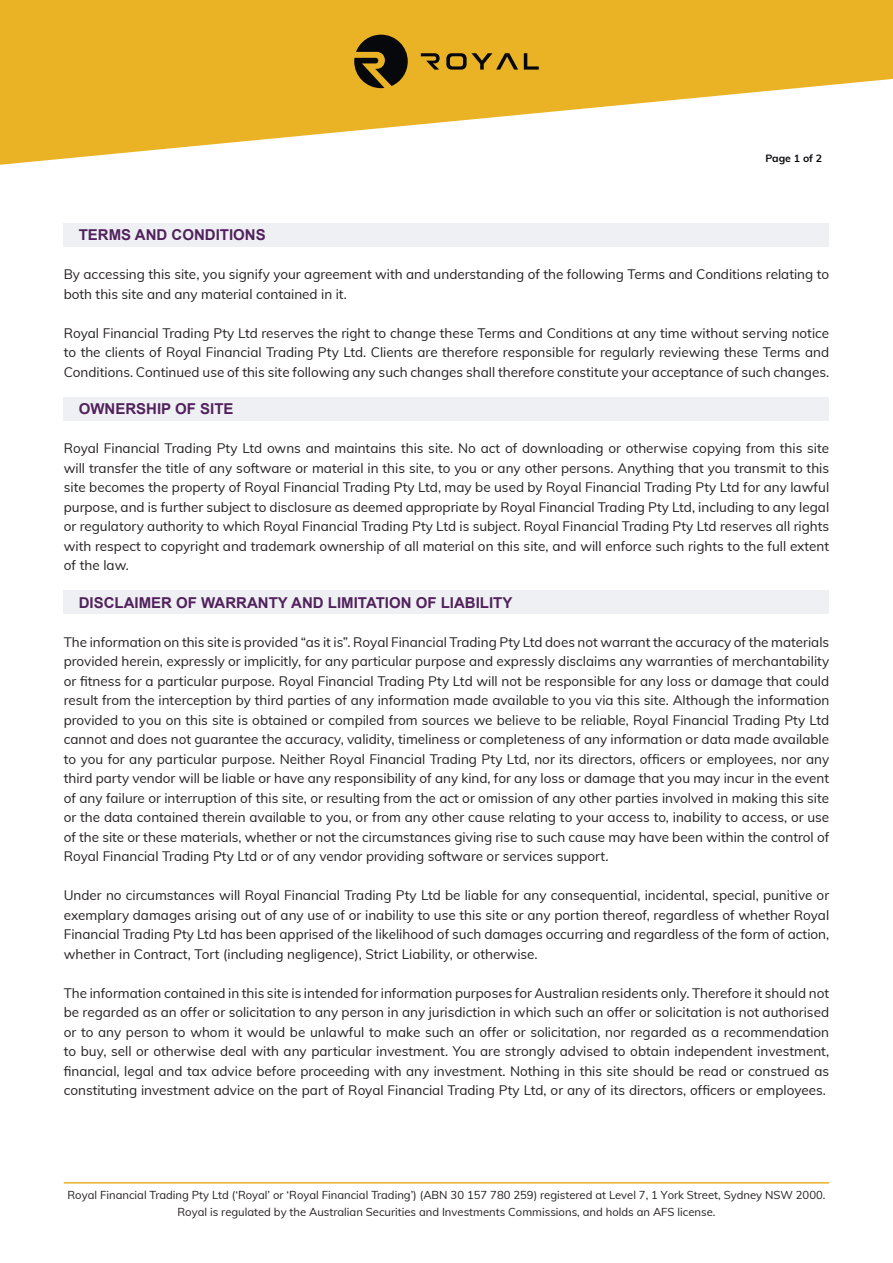
<style>
.page{position:relative;width:893px;height:1263px;background:#fff}
.page>*{position:absolute;margin:0;border:0;box-sizing:border-box;transform-origin:0 0}
.t1{font:700 15px "Arial";color:#51225c}
.Normal_Text{font:13.5px/19.5px "Muli";color:#231f20;text-align:justify}
.t2{font:11.25px/16.2px "Muli";color:#231f20;text-align:center}
.t3{font:700 10.5px "Muli";color:#07080c}
</style>
<div class="page">
<svg style="left:0;top:0;width:893px;height:165px;fill:#e9b325"></svg>
<svg style="left:421px;top:53px;width:19px;height:17px"></svg>
<svg style="left:524px;top:53px;width:15px;height:17px"></svg>
<svg style="left:446px;top:53px;width:72px;height:17px"></svg>
<svg style="left:354px;top:35px;width:54px;height:53px;background:#5b4815"></svg>
<hr style="left:64px;top:1182px;width:765px;height:1px;background:#e9b325">
<div style="left:64px;top:223px;width:765px;height:24px;background:#eff0f4"></div>
<div style="left:64px;top:397px;width:765px;height:24px;background:#eff0f4"></div>
<div style="left:64px;top:590px;width:765px;height:24px;background:#eff0f4"></div>
<p class="t3" style="left:765px;top:151px;width:58px">Page 1 of 2</p>
<p class="t1" style="left:79px;top:225px;width:188px">TERMS AND CONDITIONS</p>
<p class="Normal_Text" style="left:64px;top:264px;width:767px">By accessing this site, you signify your agreement with and understanding of the following Terms and Conditions relating to both this site and any material contained in it.</p>
<p class="Normal_Text" style="left:64px;top:323px;width:767px">Royal Financial Trading Pty Ltd reserves the right to change these Terms and Conditions at any time without serving notice to the clients of Royal Financial Trading Pty Ltd. Clients are therefore responsible for regularly reviewing these Terms and Conditions. Continued use of this site following any such changes shall therefore constitute your acceptance of such changes.</p>
<p class="t1" style="left:79px;top:399px;width:156px">OWNERSHIP OF SITE</p>
<p class="Normal_Text" style="left:64px;top:438px;width:767px">Royal Financial Trading Pty Ltd owns and maintains this site. No act of downloading or otherwise copying from this site will transfer the title of any software or material in this site, to you or any other persons. Anything that you transmit to this site becomes the property of Royal Financial Trading Pty Ltd, may be used by Royal Financial Trading Pty Ltd for any lawful purpose, and is further subject to disclosure as deemed appropriate by Royal Financial Trading Pty Ltd, including to any legal or regulatory authority to which Royal Financial Trading Pty Ltd is subject. Royal Financial Trading Pty Ltd reserves all rights with respect to copyright and trademark ownership of all material on this site, and will enforce such rights to the full extent of the law.</p>
<p class="t1" style="left:79px;top:593px;width:435px">DISCLAIMER OF WARRANTY AND LIMITATION OF LIABILITY</p>
<p class="Normal_Text" style="left:64px;top:632px;width:767px">The information on this site is provided “as it is”. Royal Financial Trading Pty Ltd does not warrant the accuracy of the materials provided herein, expressly or implicitly, for any particular purpose and expressly disclaims any warranties of merchantability or fitness for a particular purpose. Royal Financial Trading Pty Ltd will not be responsible for any loss or damage that could result from the interception by third parties of any information made available to you via this site. Although the information provided to you on this site is obtained or compiled from sources we believe to be reliable, Royal Financial Trading Pty Ltd cannot and does not guarantee the accuracy, validity, timeliness or completeness of any information or data made available to you for any particular purpose. Neither Royal Financial Trading Pty Ltd, nor its directors, officers or employees, nor any third party vendor will be liable or have any responsibility of any kind, for any loss or damage that you may incur in the event of any failure or interruption of this site, or resulting from the act or omission of any other parties involved in making this site or the data contained therein available to you, or from any other cause relating to your access to, inability to access, or use of the site or these materials, whether or not the circumstances giving rise to such cause may have been within the control of Royal Financial Trading Pty Ltd or of any vendor providing software or services support.</p>
<p class="Normal_Text" style="left:64px;top:885px;width:767px">Under no circumstances will Royal Financial Trading Pty Ltd be liable for any consequential, incidental, special, punitive or exemplary damages arising out of any use of or inability to use this site or any portion thereof, regardless of whether Royal Financial Trading Pty Ltd has been apprised of the likelihood of such damages occurring and regardless of the form of action, whether in Contract, Tort (including negligence), Strict Liability, or otherwise.</p>
<p class="Normal_Text" style="left:64px;top:982px;width:767px">The information contained in this site is intended for information purposes for Australian residents only. Therefore it should not be regarded as an offer or solicitation to any person in any jurisdiction in which such an offer or solicitation is not authorised or to any person to whom it would be unlawful to make such an offer or solicitation, nor regarded as a recommendation to buy, sell or otherwise deal with any particular investment. You are strongly advised to obtain independent investment, financial, legal and tax advice before proceeding with any investment. Nothing in this site should be read or construed as constituting investment advice on the part of Royal Financial Trading Pty Ltd, or any of its directors, officers or employees.</p>
<p class="t2" style="left:68px;top:1186px;width:759px">Royal Financial Trading Pty Ltd (‘Royal’ or ‘Royal Financial Trading’) (ABN 30 157 780 259) registered at Level 7, 1 York Street, Sydney NSW 2000.<br>Royal is regulated by the Australian Securities and Investments Commissions, and holds an AFS license.</p>
</div>
